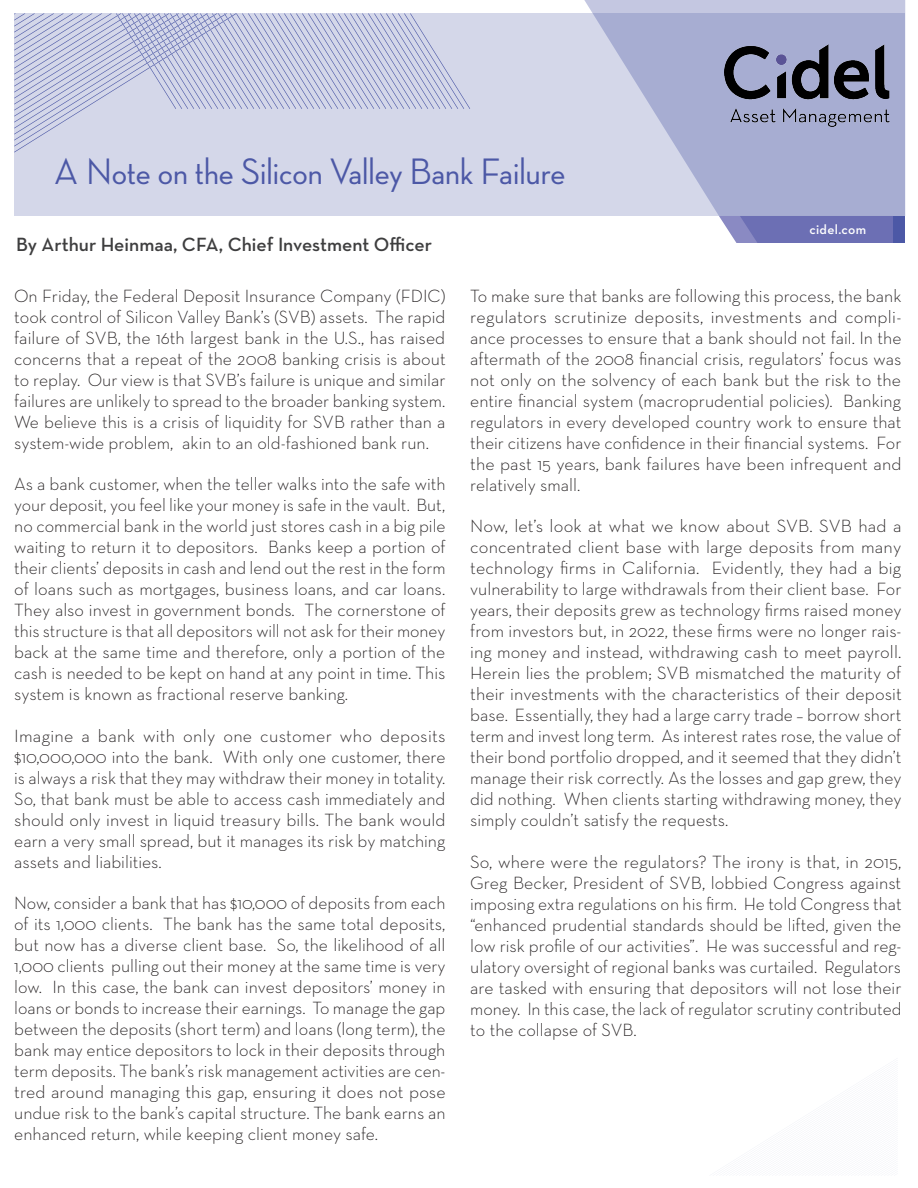
<style>
.page{position:relative;width:918px;height:1188px;background:#fff}
.page>*{position:absolute;margin:0;border:0;box-sizing:border-box;transform-origin:0 0}
.t1{font:500 37.5px "Neutra Disp";color:#4c58a6}
.Section_Title_Purple{font:600 19.5px "Neutra Text";color:#3e3e3f}
.New_Body_Text_July_2{font:300 18px/21px "Neutra Text";color:#231f20;text-align:justify}
.t2{font:600 13.5px "Neutra Text";letter-spacing:.025em;color:#fff}
</style>
<div class="page">
<div style="left:14px;top:14px;width:891px;height:202px;background:#d4d7e9"></div>
<svg style="left:584px;top:0;width:321px;height:216px;fill:#a7add2"></svg>
<svg style="left:14px;top:14px;width:456px;height:139px"></svg>
<svg style="left:719px;top:216px;width:174px;height:27px;background:#7679b9"></svg>
<div style="left:893px;top:216px;width:12px;height:27px;background:#4c58a6"></div>
<img style="left:724px;top:44px;width:165px;height:82px">
<h1 class="t1" style="left:54px;top:151px;width:513px">A Note on the Silicon Valley Bank Failure</h1>
<p class="t2" style="left:809px;top:221px;width:58px">cidel.com</p>
<p class="Section_Title_Purple" style="left:16px;top:232px;width:417px">By Arthur Heinmaa, CFA, Chief Investment Officer</p>
<p class="New_Body_Text_July_2" style="left:14px;top:285px;width:433px">On Friday, the Federal Deposit Insurance Company (FDIC) took control of Silicon Valley Bank’s (SVB) assets. The rapid failure of SVB, the 16th largest bank in the U.S., has raised concerns that a repeat of the 2008 banking crisis is about to replay. Our view is that SVB’s failure is unique and similar failures are unlikely to spread to the broader banking system.<br>We believe this is a crisis of liquidity for SVB rather than a system-wide problem, akin to an old-fashioned bank run.</p>
<p class="New_Body_Text_July_2" style="left:14px;top:473px;width:433px">As a bank customer, when the teller walks into the safe with your deposit, you feel like your money is safe in the vault. But, no commercial bank in the world just stores cash in a big pile waiting to return it to depositors. Banks keep a portion of their clients’ deposits in cash and lend out the rest in the form of loans such as mortgages, business loans, and car loans.<br>They also invest in government bonds. The cornerstone of this structure is that all depositors will not ask for their money back at the same time and therefore, only a portion of the cash is needed to be kept on hand at any point in time. This system is known as fractional reserve banking.</p>
<p class="New_Body_Text_July_2" style="left:14px;top:725px;width:433px">Imagine a bank with only one customer who deposits $10,000,000 into the bank. With only one customer, there is always a risk that they may withdraw their money in totality.<br>So, that bank must be able to access cash immediately and should only invest in liquid treasury bills. The bank would earn a very small spread, but it manages its risk by matching assets and liabilities.</p>
<p class="New_Body_Text_July_2" style="left:14px;top:892px;width:433px">Now, consider a bank that has $10,000 of deposits from each of its 1,000 clients. The bank has the same total deposits, but now has a diverse client base. So, the likelihood of all 1,000 clients pulling out their money at the same time is very low. In this case, the bank can invest depositors’ money in loans or bonds to increase their earnings. To manage the gap between the deposits (short term) and loans (long term), the bank may entice depositors to lock in their deposits through term deposits. The bank’s risk management activities are cen&shy;tred around managing this gap, ensuring it does not pose undue risk to the bank’s capital structure. The bank earns an enhanced return, while keeping client money safe.</p>
<p class="New_Body_Text_July_2" style="left:470px;top:285px;width:433px">To make sure that banks are following this process, the bank regulators scrutinize deposits, investments and compli&shy;ance processes to ensure that a bank should not fail. In the aftermath of the 2008 financial crisis, regulators’ focus was not only on the solvency of each bank but the risk to the entire financial system (macroprudential policies). Banking regulators in every developed country work to ensure that their citizens have confidence in their financial systems. For the past 15 years, bank failures have been infrequent and relatively small.</p>
<p class="New_Body_Text_July_2" style="left:470px;top:515px;width:433px">Now, let’s look at what we know about SVB. SVB had a concentrated client base with large deposits from many technology firms in California. Evidently, they had a big vulnerability to large withdrawals from their client base. For years, their deposits grew as technology firms raised money from investors but, in 2022, these firms were no longer rais&shy;ing money and instead, withdrawing cash to meet payroll.<br>Herein lies the problem; SVB mismatched the maturity of their investments with the characteristics of their deposit base. Essentially, they had a large carry trade – borrow short term and invest long term. As interest rates rose, the value of their bond portfolio dropped, and it seemed that they didn’t manage their risk correctly. As the losses and gap grew, they did nothing. When clients starting withdrawing money, they simply couldn’t satisfy the requests.</p>
<p class="New_Body_Text_July_2" style="left:470px;top:851px;width:433px">So, where were the regulators? The irony is that, in 2015, Greg Becker, President of SVB, lobbied Congress against imposing extra regulations on his firm. He told Congress that “enhanced prudential standards should be lifted, given the low risk profile of our activities”. He was successful and reg&shy;ulatory oversight of regional banks was curtailed. Regulators are tasked with ensuring that depositors will not lose their money. In this case, the lack of regulator scrutiny contributed to the collapse of SVB.</p>
</div>
